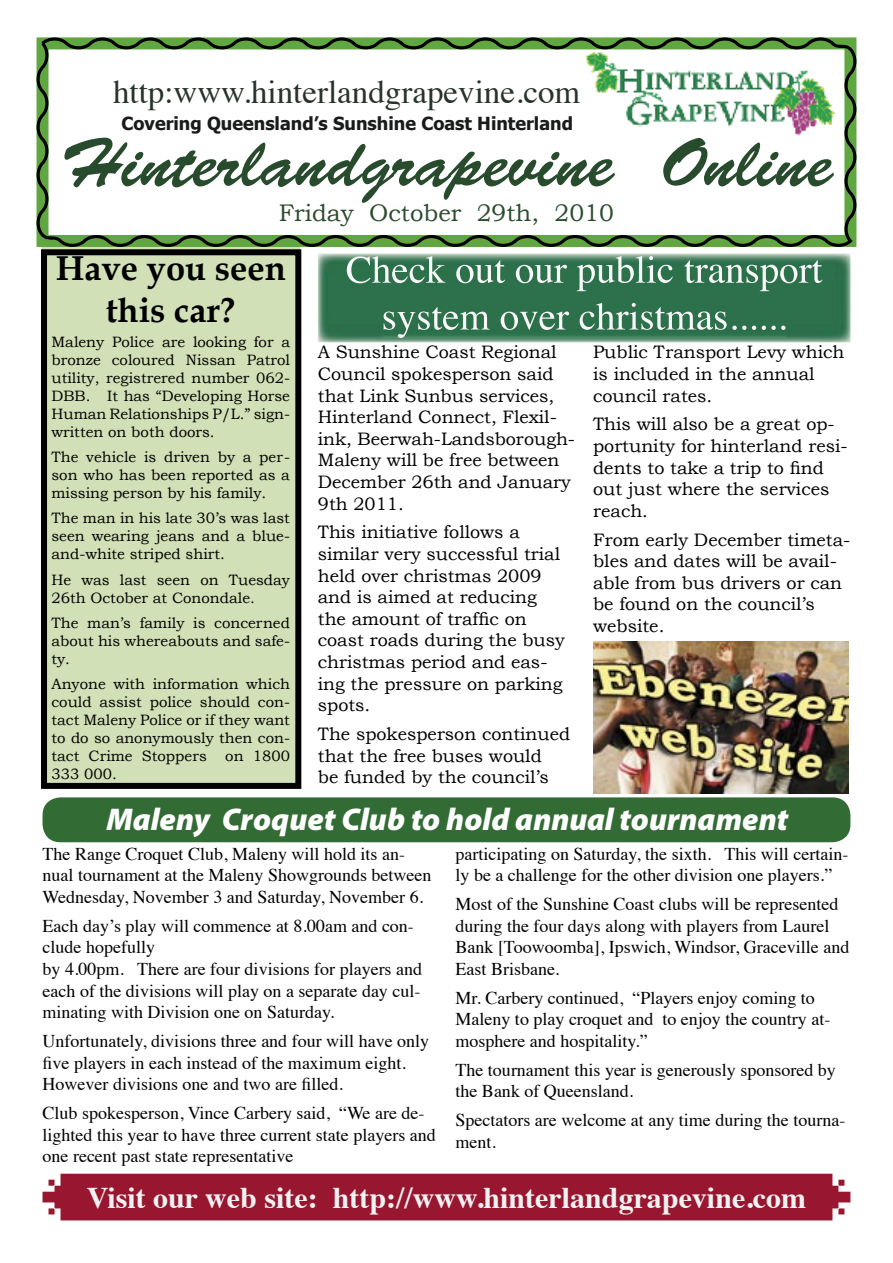
<style>
.page{position:relative;width:893px;height:1263px;background:#fff}
.page>*{position:absolute;margin:0;border:0;box-sizing:border-box;transform-origin:0 0}
.t1{font:69px "Brush Script Std";color:#284b2d}
.t2{font:700 34.5px/41.4px "Book Antiqua";color:#000;text-align:center}
.t3{font:33px "Times";color:#27332a}
.t4{font:italic 900 31.5px "Myriad Pro";color:#fff}
.t5{font:700 30px "Times";color:#f3f2f2}
.t6{font:24px "Bookman Old Style";color:#2a4c2d}
.t7{font:18px/21.6px "Times";color:#000}
.t8{font:18px/21.6px "Bookman Old Style";color:#000}
.t9{font:700 18px "Tahoma";color:#191b1a}
.t10{font:15px/18px "Bookman Old Style";color:#000;text-align:justify}
</style>
<div class="page">
<svg style="left:37px;top:37px;width:819px;height:210px"></svg>
<img style="left:585px;top:51px;width:255px;height:85px">
<div style="left:43px;top:1174px;width:807px;height:46px;background:#98162f"></div>
<img style="left:318px;top:253px;width:532px;height:89px">
<img style="left:347px;top:256px;width:475px;height:35px">
<img style="left:384px;top:303px;width:401px;height:35px">
<svg style="left:41px;top:249px;width:260px;height:540px;background:#c0cea7"></svg>
<div style="left:43px;top:797px;width:807px;height:45px;background:#326c34;border-radius:18px"></div>
<img style="left:593px;top:641px;width:255px;height:152px">
<h3 class="t3" style="left:113px;top:61px;width:469px">http:www.hinterlandgrapevine.com</h3>
<h1 class="t1" style="left:60px;top:124px;width:774px">Hinterlandgrapevine Online</h1>
<h3 class="t6" style="left:279px;top:199px;width:337px">Friday October 29th, 2010</h3>
<p class="t9" style="left:121px;top:111px;width:453px">Covering Queensland’s Sunshine Coast Hinterland</p>
<h2 class="t2" style="left:56px;top:248px;width:232px">Have you seen this car?</h2>
<p class="t10" style="left:52px;top:333px;width:240px">Maleny Police are looking for a bronze coloured Nissan Patrol utility, registrered number 062- DBB. It has “Developing Horse Human Relationships P/L.” sign&shy;written on both doors.</p>
<p class="t10" style="left:52px;top:448px;width:240px">The vehicle is driven by a per&shy;son who has been reported as a missing person by his family.</p>
<p class="t10" style="left:52px;top:509px;width:240px">The man in his late 30’s was last seen wearing jeans and a blue&shy;and-white striped shirt.</p>
<p class="t10" style="left:52px;top:570px;width:240px">He was last seen on Tuesday<br>26th October at Conondale.</p>
<p class="t10" style="left:52px;top:614px;width:240px">The man’s family is concerned about his whereabouts and safe&shy;ty.</p>
<p class="t10" style="left:52px;top:675px;width:240px">Anyone with information which could assist police should con&shy;tact Maleny Police or if they want to do so anonymously then con&shy;tact Crime Stoppers on 1800<br>333 000.</p>
<h3 class="t4" style="left:106px;top:802px;width:683px">Maleny Croquet Club to hold annual tournament</h3>
<p class="t7" style="left:43px;top:841px;width:390px">The Range Croquet Club, Maleny will hold its an&shy;nual tournament at the Maleny Showgrounds between<br>Wednesday, November 3 and Saturday, November 6.</p>
<p class="t7" style="left:43px;top:913px;width:381px">Each day’s play will commence at 8.00am and con&shy;clude hopefully<br>by 4.00pm. There are four divisions for players and each of the divisions will play on a separate day cul&shy;minating with Division one on Saturday.</p>
<p class="t7" style="left:43px;top:1029px;width:388px">Unfortunately, divisions three and four will have only five players in each instead of the maximum eight.<br>However divisions one and two are filled.</p>
<p class="t7" style="left:43px;top:1101px;width:395px">Club spokesperson, Vince Carbery said, “We are de&shy;lighted this year to have three current state players and one recent past state representative</p>
<p class="t8" style="left:318px;top:341px;width:259px">A Sunshine Coast Regional<br>Council spokesperson said that Link Sunbus services,<br>Hinterland Connect, Flexil&shy;ink, Beerwah-Landsborough-<br>Maleny will be free between<br>December 26th and January<br>9th 2011.</p>
<p class="t8" style="left:318px;top:521px;width:249px">This initiative follows a similar very successful trial held over christmas 2009 and is aimed at reducing the amount of traffic on coast roads during the busy christmas period and eas&shy;ing the pressure on parking spots.</p>
<p class="t8" style="left:318px;top:723px;width:254px">The spokesperson continued that the free buses would<br>be funded by the council’s</p>
<p class="t8" style="left:593px;top:341px;width:253px">Public Transport Levy which is included in the annual council rates.</p>
<p class="t8" style="left:593px;top:413px;width:256px">This will also be a great op&shy;portunity for hinterland resi&shy;dents to take a trip to find out just where the services reach.</p>
<p class="t8" style="left:593px;top:529px;width:259px">From early December timeta&shy;bles and dates will be avail&shy;able from bus drivers or can be found on the council’s website.</p>
<p class="t7" style="left:455px;top:841px;width:394px">participating on Saturday, the sixth. This will certain&shy;ly be a challenge for the other division one players.”</p>
<p class="t7" style="left:455px;top:892px;width:395px">Most of the Sunshine Coast clubs will be represented during the four days along with players from Laurel Bank [Toowoomba], Ipswich, Windsor, Graceville and East Brisbane.</p>
<p class="t7" style="left:455px;top:985px;width:376px">Mr. Carbery continued, “Players enjoy coming to<br>Maleny to play croquet and to enjoy the country at&shy;mosphere and hospitality.”</p>
<p class="t7" style="left:455px;top:1057px;width:382px">The tournament this year is generously sponsored by the Bank of Queensland.</p>
<p class="t7" style="left:455px;top:1108px;width:391px">Spectators are welcome at any time during the tourna&shy;ment.</p>
<h3 class="t5" style="left:87px;top:1169px;width:721px">Visit our web site: http://www.hinterlandgrapevine.com</h3>
</div>
